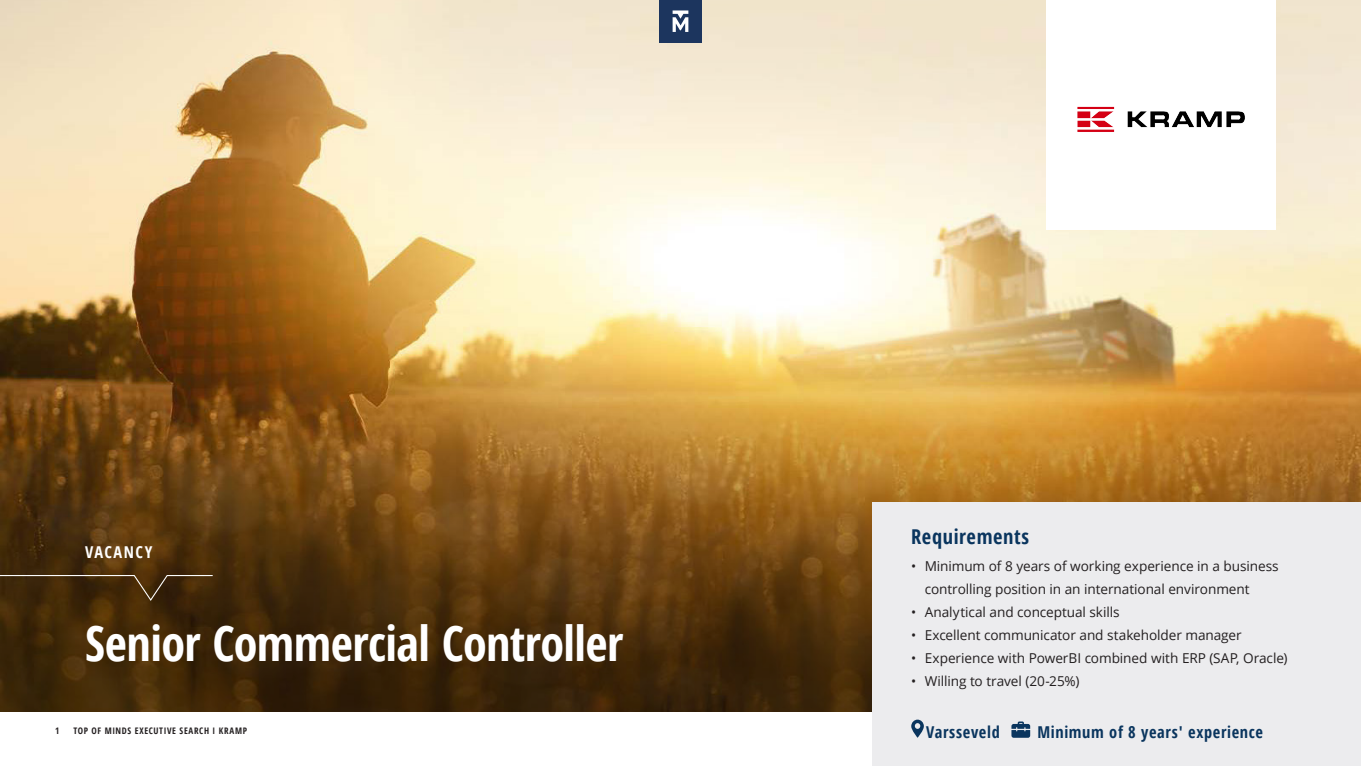
<style>
.page{position:relative;width:1361px;height:766px;background:#fff}
.page>*{position:absolute;margin:0;border:0;box-sizing:border-box;transform-origin:0 0}
.Page_header_kopie{font:700 condensed 48.15px "Open Sans";letter-spacing:-.01em;color:#fff}
.t1{font:700 condensed 20.4px "Open Sans";letter-spacing:.03em;color:#0a355e}
.t2{font:700 condensed 16.35px "Open Sans";letter-spacing:.04em;color:#0a355e}
.t3{font:700 condensed 16.27px "Open Sans";letter-spacing:.09em;color:#fff}
.t4{font:13.65px/23.2px "Open Sans";letter-spacing:-.005em;color:#231f20}
.t5{font:700 condensed 9px "Open Sans";letter-spacing:.075em;color:#231f20}
</style>
<div class="page">
<img style="left:0;top:0;width:1361px;height:332px">
<svg style="left:0;top:332px;width:1361px;height:379px;background:#875d22"></svg>
<svg style="left:0;top:574px;width:214px;height:27px;background:#483012"></svg>
<div style="left:872px;top:502px;width:489px;height:263px;background:#ececee"></div>
<svg style="left:911px;top:719px;width:13px;height:18px"></svg>
<svg style="left:1011px;top:721px;width:19px;height:16px"></svg>
<div style="left:1046px;top:0;width:230px;height:229px;background:#fff"></div>
<img style="left:1077px;top:106px;width:168px;height:26px">
<div style="left:659px;top:0;width:43px;height:43px;background:#1c355e"></div>
<svg style="left:672px;top:10px;width:16px;height:22px"></svg>
<p class="t3" style="left:85px;top:540px;width:69px">VACANCY</p>
<p class="Page_header_kopie" style="left:85px;top:610px;width:540px">Senior Commercial Controller</p>
<p class="t1" style="left:911px;top:522px;width:119px">Requirements</p>
<p class="t4" style="left:925px;top:553px;width:355px;text-indent:-14px">• Minimum of 8 years of working experience in a business controlling position in an international environment</p>
<p class="t4" style="left:911px;top:600px;width:210px">• Analytical and conceptual skills</p>
<p class="t4" style="left:911px;top:623px;width:332px">• Excellent communicator and stakeholder manager</p>
<p class="t4" style="left:911px;top:646px;width:378px">• Experience with PowerBI combined with ERP (SAP, Oracle)</p>
<p class="t4" style="left:911px;top:669px;width:170px">• Willing to travel (20-25%)</p>
<p class="t5" style="left:55px;top:724px;width:6px">1</p>
<p class="t5" style="left:73px;top:724px;width:175px">TOP OF MINDS EXECUTIVE SEARCH I KRAMP</p>
<p class="t2" style="left:926px;top:720px;width:75px">Varsseveld</p>
<p class="t2" style="left:1037px;top:720px;width:227px">Minimum of 8 years' experience</p>
</div>
